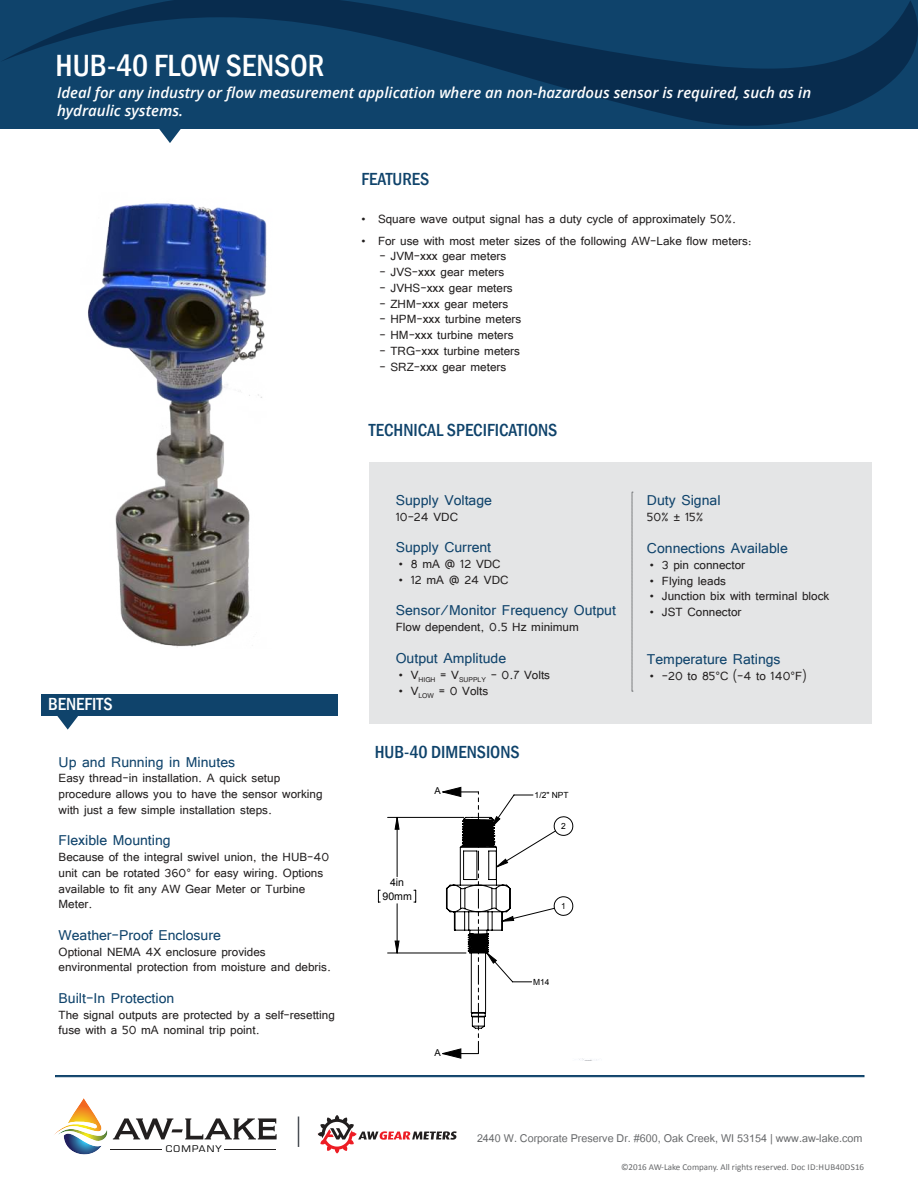
<style>
.page{position:relative;width:918px;height:1188px;background:#fff}
.page>*{position:absolute;margin:0;border:0;box-sizing:border-box;transform-origin:0 0}
.t1{font:500 condensed 31.5px "Franklin Gothic";color:#fff}
.t2{font:18px "Tunga";color:#0f436b}
.t3{font:500 condensed 18px "Franklin Gothic";color:#0f436b}
.t4{font:500 condensed 18px "Franklin Gothic";color:#fff}
.t5{font:15px/15.8px "Tunga";color:#221f1f}
.t6{font:italic 600 15px/18px "Open Sans";color:#fff}
.t7{font:15px "Utsaah";color:#66686a}
.t8{font:10.5px/13.6px "Arial";color:#000;text-align:center}
.t9{font:9.45px "Arial";color:#000}
.t10{font:9px "Calibri";color:#66686a}
.t11{font:8.85px "Eurostile";letter-spacing:.12em;color:#010101;scale:1.1 1}
.t12{font:8.4px "Arial";color:#000}
.s1{font-family:"Calibri";color:#fff}
</style>
<div class="page">
<svg style="left:113px;top:1118px;width:164px;height:21px"></svg>
<img style="left:65px;top:1141px;width:37px;height:14px">
<img style="left:54px;top:1098px;width:48px;height:37px">
<img style="left:57px;top:1129px;width:50px;height:12px">
<hr style="left:110px;top:1149px;width:52px;height:1px;background:#221f1f">
<hr style="left:224px;top:1149px;width:52px;height:1px;background:#221f1f">
<div style="left:55px;top:1075px;width:809px;height:2px;background:#0f436b;border:1px solid #0f436b"></div>
<svg style="left:0;top:0;width:918px;height:129px;background:#0d3c63"></svg>
<div style="left:369px;top:462px;width:503px;height:262px;background:#e4e5e6"></div>
<div style="left:41px;top:694px;width:297px;height:21px;background:#0f436b"></div>
<svg style="left:56px;top:715px;width:24px;height:15px"></svg>
<svg style="left:632px;top:492px;width:1px;height:200px"></svg>
<svg style="left:158px;top:128px;width:24px;height:15px"></svg>
<hr style="left:298px;top:1117px;width:1px;height:30px;background:#4a4f55">
<svg style="left:318px;top:1115px;width:139px;height:38px"></svg>
<img style="left:88px;top:203px;width:179px;height:445px">
<hr style="left:343px;top:778px;width:260px;height:1px;background:#000">
<hr style="left:343px;top:778px;width:1px;height:282px;background:#000">
<hr style="left:343px;top:1187px;width:260px;height:1px;background:#000">
<hr style="left:908px;top:778px;width:1px;height:282px;background:#000">
<svg style="left:378px;top:890px;width:2px;height:13px"></svg>
<svg style="left:414px;top:890px;width:2px;height:13px"></svg>
<hr style="left:388px;top:817px;width:76px;height:1px;background:#000">
<hr style="left:388px;top:953px;width:78px;height:1px;background:#000">
<hr style="left:659px;top:936px;width:1px;height:92px;background:#000">
<hr style="left:659px;top:817px;width:1px;height:92px;background:#000">
<hr style="left:701px;top:915px;width:1px;height:38px;background:#000">
<hr style="left:701px;top:1028px;width:1px;height:32px;background:#000">
<hr style="left:725px;top:778px;width:1px;height:103px;background:#000">
<hr style="left:781px;top:778px;width:1px;height:103px;background:#000">
<svg style="left:395px;top:817px;width:4px;height:136px"></svg>
<svg style="left:441px;top:786px;width:142px;height:273px"></svg>
<h1 class="t1" style="left:56px;top:55px;width:271px">HUB-40 FLOW SENSOR</h1>
<p class="t6" style="left:57px;top:83px;width:756px">Ideal for any industry or flow measurement application where an non-hazardous sensor is required, such as in hydraulic systems.</p>
<p class="t3" style="left:362px;top:173px;width:69px">FEATURES</p>
<p class="t5" style="left:362px;top:211px;width:376px">• Square wave output signal has a duty cycle of approximately 50%.</p>
<p class="t5" style="left:362px;top:233px;width:392px">• For use with most meter sizes of the following AW-Lake flow meters:</p>
<p class="t5" style="left:380px;top:248px;width:128px">- JVM-xxx gear meters</p>
<p class="t5" style="left:380px;top:264px;width:126px">- JVS-xxx gear meters</p>
<p class="t5" style="left:380px;top:280px;width:135px">- JVHS-xxx gear meters</p>
<p class="t5" style="left:380px;top:296px;width:130px">- ZHM-xxx gear meters</p>
<p class="t5" style="left:380px;top:311px;width:143px">- HPM-xxx turbine meters</p>
<p class="t5" style="left:380px;top:327px;width:136px">- HM-xxx turbine meters</p>
<p class="t5" style="left:380px;top:343px;width:142px">- TRG-xxx turbine meters</p>
<p class="t5" style="left:380px;top:359px;width:128px">- SRZ-xxx gear meters</p>
<p class="t4" style="left:48px;top:698px;width:66px">BENEFITS</p>
<p class="t2" style="left:59px;top:753px;width:178px">Up and Running in Minutes</p>
<p class="t5" style="left:59px;top:770px;width:266px">Easy thread-in installation. A quick setup procedure allows you to have the sensor working with just a few simple installation steps.</p>
<p class="t2" style="left:59px;top:832px;width:114px">Flexible Mounting</p>
<p class="t5" style="left:59px;top:849px;width:272px">Because of the integral swivel union, the HUB-40 unit can be rotated 360° for easy wiring. Options available to fit any AW Gear Meter or Turbine Meter.</p>
<p class="t2" style="left:59px;top:926px;width:164px">Weather-Proof Enclosure</p>
<p class="t5" style="left:59px;top:944px;width:274px">Optional NEMA 4X enclosure provides environmental protection from moisture and debris.</p>
<p class="t2" style="left:59px;top:989px;width:117px">Built-In Protection</p>
<p class="t5" style="left:59px;top:1007px;width:278px">The signal outputs are protected by a self-resetting fuse with a 50 mA nominal trip point.</p>
<p class="t11" style="left:166px;top:1144px;width:52px">COMPANY</p>
<p class="t3" style="left:369px;top:423px;width:190px">TECHNICAL SPECIFICATIONS</p>
<p class="t2" style="left:396px;top:492px;width:98px">Supply Voltage</p>
<p class="t5" style="left:396px;top:509px;width:64px">10-24 VDC</p>
<p class="t2" style="left:396px;top:539px;width:97px">Supply Current</p>
<p class="t5" style="left:399px;top:556px;width:103px">• 8 mA @ 12 VDC</p>
<p class="t5" style="left:399px;top:572px;width:111px">• 12 mA @ 24 VDC</p>
<p class="t2" style="left:396px;top:602px;width:222px">Sensor/Monitor Frequency Output</p>
<p class="t5" style="left:396px;top:619px;width:185px">Flow dependent, 0.5 Hz minimum</p>
<p class="t2" style="left:396px;top:650px;width:112px">Output Amplitude</p>
<p class="t5" style="left:399px;top:667px;width:153px">• V<sub>HIGH</sub> = V<sub>SUPPLY</sub> - 0.7 Volts</p>
<p class="t5" style="left:399px;top:683px;width:91px">• V<sub>LOW</sub> = 0 Volts</p>
<p class="t3" style="left:375px;top:746px;width:147px">HUB-40 DIMENSIONS</p>
<p class="t9" style="left:434px;top:784px;width:8px">A</p>
<p class="t12" style="left:535px;top:790px;width:36px">1/2" NPT</p>
<p class="t12" style="left:561px;top:820px;width:6px">2</p>
<p class="t8" style="left:382px;top:876px;width:31px">4in<br>90mm</p>
<p class="t12" style="left:561px;top:900px;width:6px">1</p>
<p class="t9" style="left:434px;top:1046px;width:8px">A</p>
<p class="t12" style="left:533px;top:976px;width:18px">M14</p>
<p class="t2" style="left:647px;top:492px;width:75px">Duty Signal</p>
<p class="t5" style="left:647px;top:509px;width:58px">50% ± 15%</p>
<p class="t2" style="left:647px;top:540px;width:143px">Connections Available</p>
<p class="t5" style="left:650px;top:557px;width:97px">• 3 pin connector</p>
<p class="t5" style="left:650px;top:573px;width:78px">• Flying leads</p>
<p class="t5" style="left:650px;top:588px;width:181px">• Junction bix with terminal block</p>
<p class="t5" style="left:650px;top:604px;width:93px">• JST Connector</p>
<p class="t2" style="left:647px;top:651px;width:135px">Temperature Ratings</p>
<p class="t5" style="left:650px;top:668px;width:158px">• -20 to 85°C (-4 to 140°F)</p>
<p class="t7" style="left:477px;top:1128px;width:433px">2440 W. Corporate Preserve Dr. #600, Oak Creek, WI 53154 | www.aw-lake.com<span class="s1">awinfor</span></p>
<p class="t10" style="left:621px;top:1164px;width:245px">©2016 AW-Lake Company. All rights reserved. Doc ID:HUB40DS16</p>
</div>
